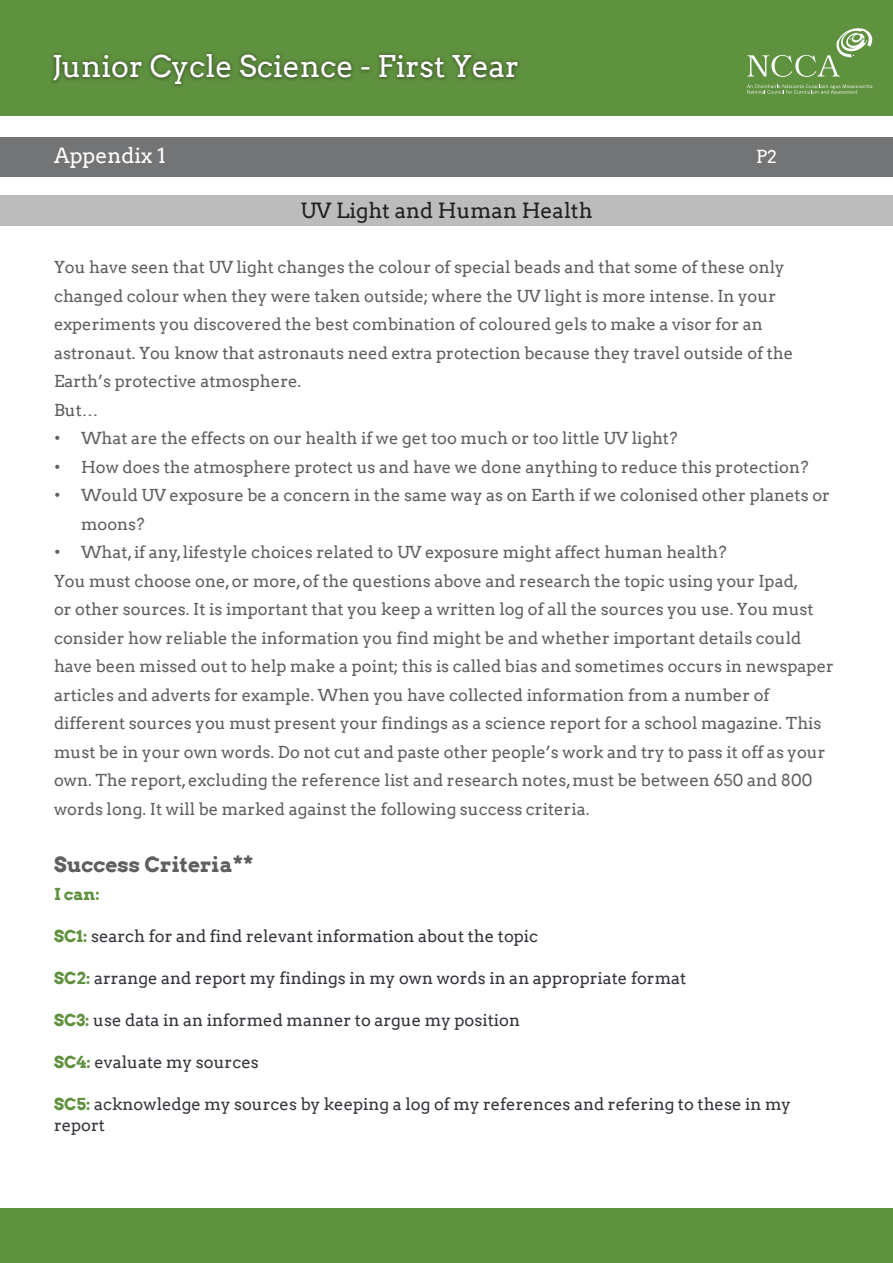
<style>
.page{position:relative;width:893px;height:1263px;background:#fff}
.page>*{position:absolute;margin:0;border:0;box-sizing:border-box;transform-origin:0 0}
.t1{font:30px "Arvo";color:#fff}
.t2{font:21px "Arvo";color:#231f20}
.t3{font:700 21px "Arvo";color:#5d5f60}
.t4{font:21px "Arvo";color:#fff}
.t5{font:18px "Arvo";color:#fff}
.t6{font:16.5px/28.5px "Arvo";color:#5d5f60}
.t7{font:16.5px/21px "Arvo";color:#33353c}
.t8{font:700 16.5px "Arvo";color:#5e913e}
.s1{font-weight:700;color:#5e913e}
</style>
<div class="page">
<div style="left:0;top:195px;width:893px;height:30px;background:#bcbcbd"></div>
<div style="left:0;top:138px;width:893px;height:39px;background:#727475"></div>
<div style="left:0;top:1209px;width:893px;height:54px;background:#5e913e"></div>
<div style="left:0;top:0;width:893px;height:116px;background:#5f923f"></div>
<div style="left:49px;top:50px;width:474px;height:39px;background:#231f20;opacity:.73"></div>
<svg style="left:747px;top:85px;width:125px;height:9px"></svg>
<svg style="left:747px;top:28px;width:125px;height:49px"></svg>
<p class="t1" style="left:52px;top:48px;width:469px">Junior Cycle Science - First Year</p>
<p class="t4" style="left:54px;top:143px;width:113px">Appendix 1</p>
<p class="t5" style="left:756px;top:146px;width:22px">P2</p>
<p class="t2" style="left:300px;top:198px;width:294px">UV Light and Human Health</p>
<p class="t6" style="left:54px;top:253px;width:741px">You have seen that UV light changes the colour of special beads and that some of these only changed colour when they were taken outside; where the UV light is more intense. In your experiments you discovered the best combination of coloured gels to make a visor for an astronaut. You know that astronauts need extra protection because they travel outside of the Earth’s protective atmosphere.</p>
<p class="t6" style="left:54px;top:396px;width:46px">But…</p>
<p class="t6" style="left:54px;top:424px;width:625px">• What are the effects on our health if we get too much or too little UV light?</p>
<p class="t6" style="left:54px;top:453px;width:756px">• How does the atmosphere protect us and have we done anything to reduce this protection?</p>
<p class="t6" style="left:81px;top:481px;width:750px;text-indent:-27px">• Would UV exposure be a concern in the same way as on Earth if we colonised other planets or moons?</p>
<p class="t6" style="left:54px;top:538px;width:674px">• What, if any, lifestyle choices related to UV exposure might affect human health?</p>
<p class="t6" style="left:54px;top:567px;width:781px">You must choose one, or more, of the questions above and research the topic using your Ipad,<br>or other sources. It is important that you keep a written log of all the sources you use. You must consider how reliable the information you find might be and whether important details could have been missed out to help make a point; this is called bias and sometimes occurs in newspaper articles and adverts for example. When you have collected information from a number of different sources you must present your findings as a science report for a school magazine. This must be in your own words. Do not cut and paste other people’s work and try to pass it off as your own. The report, excluding the reference list and research notes, must be between 650 and 800 words long. It will be marked against the following success criteria.</p>
<p class="t3" style="left:54px;top:851px;width:201px">Success Criteria**</p>
<p class="t8" style="left:54px;top:884px;width:47px">I can:</p>
<p class="t7" style="left:54px;top:926px;width:486px"><span class="s1">SC1:</span> search for and find relevant information about the topic</p>
<p class="t7" style="left:54px;top:968px;width:634px"><span class="s1">SC2:</span> arrange and report my findings in my own words in an appropriate format</p>
<p class="t7" style="left:54px;top:1010px;width:468px"><span class="s1">SC3:</span> use data in an informed manner to argue my position</p>
<p class="t7" style="left:54px;top:1052px;width:206px"><span class="s1">SC4:</span> evaluate my sources</p>
<p class="t7" style="left:54px;top:1094px;width:739px"><span class="s1">SC5:</span> acknowledge my sources by keeping a log of my references and refering to these in my report</p>
</div>
